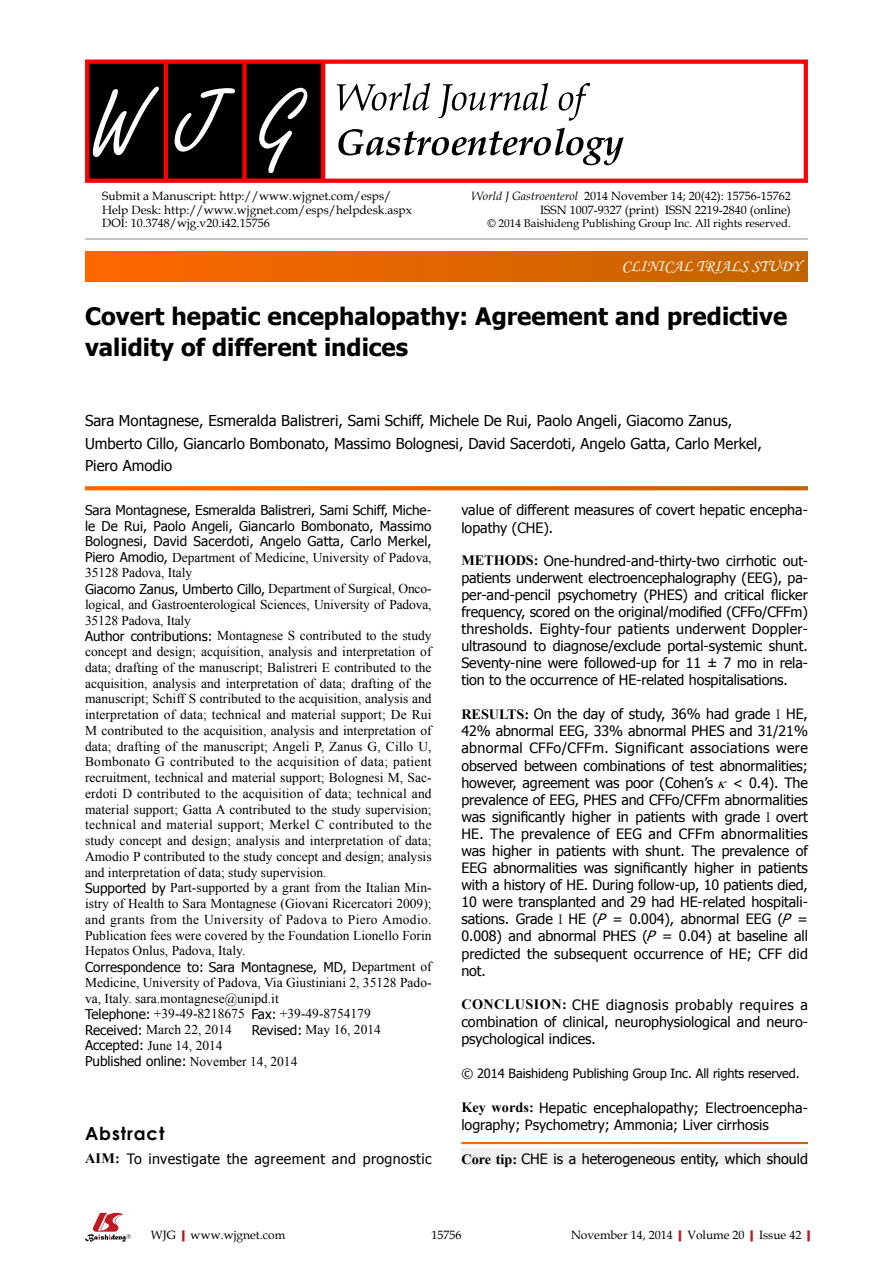
<style>
.page{position:relative;width:893px;height:1263px;background:#fff}
.page>*{position:absolute;margin:0;border:0;box-sizing:border-box;transform-origin:0 0}
.t1{font:700 24px/31.5px "Tahoma";color:#000}
.t2{font:700 18px "Century Gothic";letter-spacing:.05em;color:#000}
.t3{font:16.5px "Monotype Corsiva";color:#fff}
.t4{font:15px/22.5px "Tahoma";color:#000}
.t5{font:14.25px/17.1px "Tahoma";color:#000;text-align:justify}
.t6{font:14.25px "Tahoma";letter-spacing:.03em;color:#000}
.t7{font:13.5px/15.8px "Times New Roman";color:#000}
.t8{font:13.5px/15.8px "Tahoma";color:#000;text-align:justify}
.t9{font:12.75px "Tahoma";letter-spacing:-.005em;color:#000}
.t10{font:12px/13.5px "Book Antiqua";color:#000}
.t11{font:11.25px "Book Antiqua";color:#000}
.s1{font-style:italic}
.s2{font-family:"Tahoma"}
.s3{font-family:"Times New Roman"}
.s4{font-family:"Times New Roman";font-weight:700}
.s5{font-family:"Koz Min Pro";font-size:12.75px}
.s6{font-weight:700;color:#c01920}
</style>
<div class="page">
<div style="left:461px;top:1148px;width:347px;height:16px;background:#eeefef"></div>
<div style="left:85px;top:252px;width:723px;height:29px;background:linear-gradient(to right,#f60,#c16500)"></div>
<hr style="left:85px;top:239px;width:723px;height:1px;background:#898989">
<div style="left:87px;top:61px;width:236px;height:121px;background:#000"></div>
<hr style="left:164px;top:61px;width:4px;height:121px;background:#f00">
<div style="left:242px;top:61px;width:5px;height:121px;background:#f00"></div>
<hr style="left:321px;top:61px;width:4px;height:121px;background:#f00">
<div style="left:85px;top:60px;width:723px;height:123px;border:4px solid #f00"></div>
<svg style="left:259px;top:88px;width:48px;height:85px"></svg>
<svg style="left:175px;top:88px;width:60px;height:64px"></svg>
<svg style="left:93px;top:87px;width:66px;height:70px"></svg>
<svg style="left:337px;top:83px;width:253px;height:38px"></svg>
<svg style="left:338px;top:128px;width:286px;height:37px"></svg>
<svg style="left:85px;top:486px;width:723px;height:4px;background:#e16b09"></svg>
<svg style="left:85px;top:1213px;width:46px;height:29px"></svg>
<p class="t10" style="left:102px;top:189px;width:311px">Submit a Manuscript: http://www.wjgnet.com/esps/<br>Help Desk: http://www.wjgnet.com/esps/helpdesk.aspx<br>DOI: 10.3748/wjg.v20.i42.15756</p>
<p class="t10" style="left:471px;top:189px;width:321px;text-align:right"><span class="s1">World J Gastroenterol</span> 2014 November 14; 20(42): 15756-15762<br>ISSN 1007-9327 (print) ISSN 2219-2840 (online)</p>
<p class="t11" style="left:487px;top:215px;width:305px">© 2014 Baishideng Publishing Group Inc. All rights reserved.</p>
<p class="t3" style="left:622px;top:256px;width:180px">CLINICAL TRIALS STUDY</p>
<h1 class="t1" style="left:85px;top:298px;width:704px">Covert hepatic encephalopathy: Agreement and predictive validity of different indices</h1>
<p class="t4" style="left:85px;top:409px;width:678px">Sara Montagnese, Esmeralda Balistreri, Sami Schiff, Michele De Rui, Paolo Angeli, Giacomo Zanus,<br>Umberto Cillo, Giancarlo Bombonato, Massimo Bolognesi, David Sacerdoti, Angelo Gatta, Carlo Merkel,<br>Piero Amodio</p>
<p class="t8" style="left:85px;top:501px;width:348px">Sara Montagnese, Esmeralda Balistreri, Sami Schiff, Miche&shy;le De Rui, Paolo Angeli, Giancarlo Bombonato, Massimo Bolognesi, David Sacerdoti, Angelo Gatta, Carlo Merkel,</p>
<p class="t7" style="left:85px;top:549px;width:348px"><span class="s2">Piero Amodio,</span> Department of Medicine, University of Padova,<br>35128 Padova, Italy</p>
<p class="t8" style="left:85px;top:580px;width:348px">Giacomo Zanus, Umberto Cillo, <span class="s3">Department of Surgical, Onco-</span></p>
<p class="t7" style="left:85px;top:596px;width:348px">logical, and Gastroenterological Sciences, University of Padova, 35128 Padova, Italy<br><span class="s2">Author contributions:</span> Montagnese S contributed to the study concept and design; acquisition, analysis and interpretation of data; drafting of the manuscript; Balistreri E contributed to the acquisition, analysis and interpretation of data; drafting of the manuscript; Schiff S contributed to the acquisition, analysis and interpretation of data; technical and material support; De Rui M contributed to the acquisition, analysis and interpretation of data; drafting of the manuscript; Angeli P, Zanus G, Cillo U, Bombonato G contributed to the acquisition of data; patient recruitment, technical and material support; Bolognesi M, Sac&shy;erdoti D contributed to the acquisition of data; technical and material support; Gatta A contributed to the study supervision; technical and material support; Merkel C contributed to the study concept and design; analysis and interpretation of data; Amodio P contributed to the study concept and design; analysis and interpretation of data; study supervision.<br><span class="s2">Supported by</span> Part-supported by a grant from the Italian Min&shy;istry of Health to Sara Montagnese (Giovani Ricercatori 2009); and grants from the University of Padova to Piero Amodio.<br>Publication fees were covered by the Foundation Lionello Forin Hepatos Onlus, Padova, Italy.</p>
<p class="t8" style="left:85px;top:958px;width:348px">Correspondence to: Sara Montagnese, MD, <span class="s3">Department of</span></p>
<p class="t7" style="left:85px;top:974px;width:348px">Medicine, University of Padova, Via Giustiniani 2, 35128 Pado&shy;va, Italy. sara.montagnese@unipd.it<br><span class="s2">Telephone:</span> +39-49-8218675 <span class="s2">Fax:</span> +39-49-8754179<br><span class="s2">Received:</span> March 22, 2014</p>
<p class="t7" style="left:252px;top:1021px;width:131px"><span class="s2">Revised:</span> May 16, 2014</p>
<p class="t7" style="left:85px;top:1037px;width:139px"><span class="s2">Accepted:</span> June 14, 2014</p>
<p class="t8" style="left:85px;top:1053px;width:214px">Published online: <span class="s3">November 14, 2014</span></p>
<h2 class="t2" style="left:85px;top:1120px;width:81px">Abstract</h2>
<p class="t6" style="left:85px;top:1149px;width:348px"><span class="s4">AIM:</span> To investigate the agreement and prognostic</p>
<p class="t5" style="left:461px;top:501px;width:348px">value of different measures of covert hepatic encepha&shy;lopathy (CHE).</p>
<p class="t5" style="left:461px;top:551px;width:348px"><span class="s4">METHODS:</span> One-hundred-and-thirty-two cirrhotic out&shy;patients underwent electroencephalography (EEG), pa&shy;per-and-pencil psychometry (PHES) and critical flicker frequency, scored on the original/modified (CFFo/CFFm) thresholds. Eighty-four patients underwent Doppler&shy;ultrasound to diagnose/exclude portal-systemic shunt.<br>Seventy-nine were followed-up for 11 ± 7 mo in rela&shy;tion to the occurrence of HE-related hospitalisations.</p>
<p class="t5" style="left:461px;top:705px;width:348px"><span class="s4">RESULTS:</span> On the day of study, 36% had grade <span class="s5">Ⅰ</span> HE, 42% abnormal EEG, 33% abnormal PHES and 31/21% abnormal CFFo/CFFm. Significant associations were observed between combinations of test abnormalities; however, agreement was poor (Cohen’s</p>
<p class="t5" style="left:461px;top:773px;width:348px;text-indent:271px">&lt; 0.4). The prevalence of EEG, PHES and CFFo/CFFm abnormalities was significantly higher in patients with grade <span class="s5">Ⅰ</span> overt HE. The prevalence of EEG and CFFm abnormalities was higher in patients with shunt. The prevalence of EEG abnormalities was significantly higher in patients with a history of HE. During follow-up, 10 patients died, 10 were transplanted and 29 had HE-related hospitali&shy;sations. Grade <span class="s5">Ⅰ</span> HE (<span class="s1">P</span> = 0.004), abnormal EEG (<span class="s1">P</span> = 0.008) and abnormal PHES (<span class="s1">P</span> = 0.04) at baseline all predicted the subsequent occurrence of HE; CFF did not.</p>
<p class="t5" style="left:461px;top:995px;width:348px"><span class="s4">CONCLUSION:</span> CHE diagnosis probably requires a combination of clinical, neurophysiological and neuro&shy;psychological indices.</p>
<p class="t9" style="left:461px;top:1064px;width:340px">© 2014 Baishideng Publishing Group Inc. All rights reserved.</p>
<p class="t5" style="left:461px;top:1098px;width:348px"><span class="s4">Key words:</span> Hepatic encephalopathy; Electroencepha&shy;lography; Psychometry; Ammonia; Liver cirrhosis</p>
<p class="t5" style="left:461px;top:1149px;width:348px"><span class="s4">Core tip:</span> CHE is a heterogeneous entity, which should</p>
<p class="t10" style="left:151px;top:1227px;width:136px">WJG<span class="s6">|</span>www.wjgnet.com</p>
<p class="t10" style="left:431px;top:1227px;width:31px">15756</p>
<p class="t10" style="left:571px;top:1227px;width:246px">November 14, 2014<span class="s6">|</span>Volume 20<span class="s6">|</span>Issue 42<span class="s6">|</span></p>
</div>
